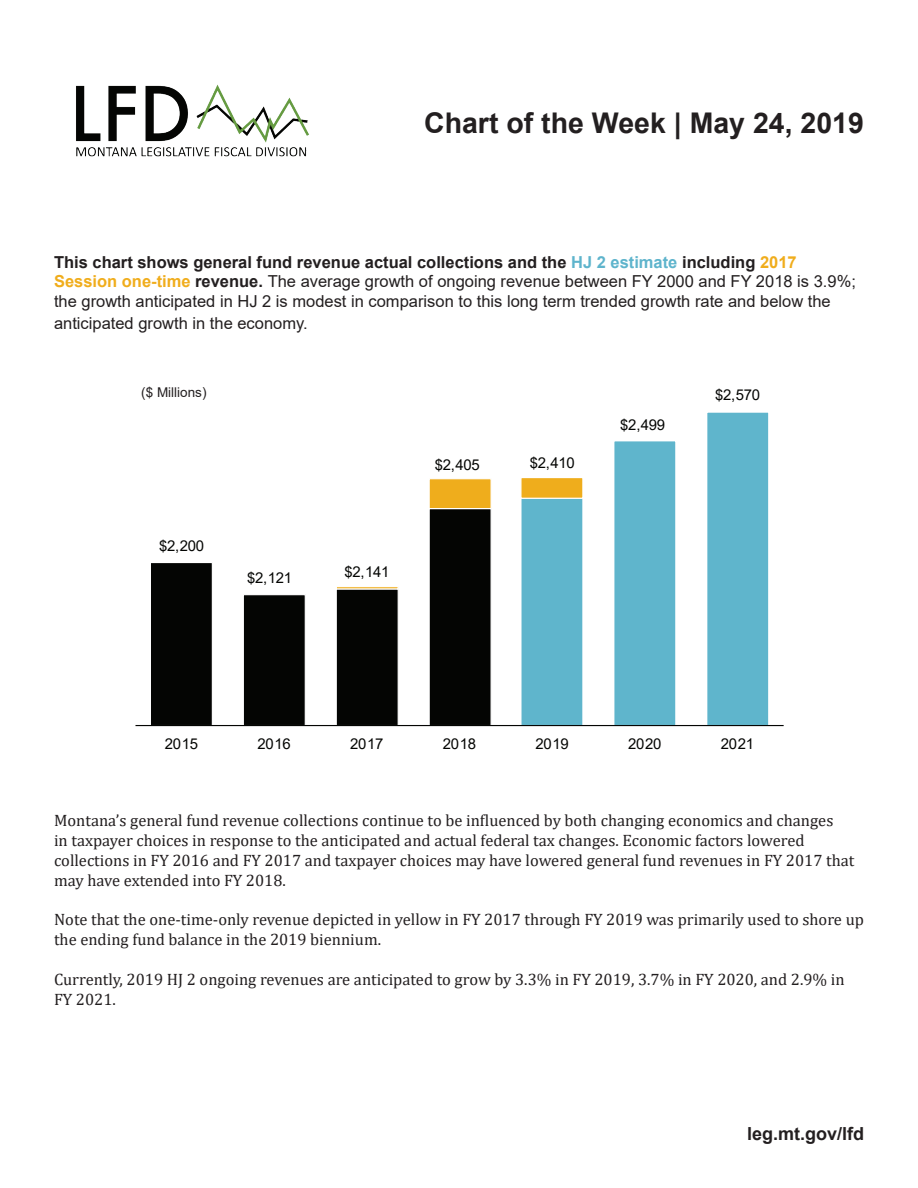
<style>
.page{position:relative;width:918px;height:1188px;background:#fff}
.page>*{position:absolute;margin:0;border:0;box-sizing:border-box;transform-origin:0 0}
.t1{font:700 28.5px "Arial";color:#231f20}
.t2{font:700 18px "Arial";color:#231f20}
.t3{font:16.5px/19.8px "Cambria";color:#231f20}
.t4{font:16.5px/19.8px "Arial";color:#231f20}
.t5{font:14.85px "Arial";letter-spacing:-.02em;color:#040503}
.t6{font:13.5px "Arial";color:#231f20}
.s1{font-weight:700}
.s2{font-weight:700;color:#5eb4cc}
.s3{font-weight:700;color:#f0ad1c}
</style>
<div class="page">
<img style="left:76px;top:84px;width:233px;height:73px">
<div style="left:521px;top:498px;width:62px;height:228px;background:#5fb5cc"></div>
<div style="left:520px;top:498px;width:63px;height:228px;border:1px solid #fff"></div>
<div style="left:614px;top:441px;width:62px;height:285px;background:#5fb5cc"></div>
<div style="left:613px;top:440px;width:63px;height:286px;border:1px solid #fff"></div>
<div style="left:707px;top:412px;width:62px;height:314px;background:#5fb5cc"></div>
<div style="left:706px;top:412px;width:63px;height:314px;border:1px solid #fff"></div>
<svg style="left:151px;top:563px;width:341px;height:162px;fill:#040503"></svg>
<svg style="left:335px;top:478px;width:248px;height:112px"></svg>
<hr style="left:136px;top:725px;width:648px;height:1px;background:#040503">
<h1 class="t1" style="left:424px;top:103px;width:441px">Chart of the Week | May 24, 2019</h1>
<p class="t4" style="left:54px;top:252px;width:803px"><span class="s1">This chart shows general fund revenue actual collections and the</span> <span class="s2">HJ 2 estimate</span> <span class="s1">including</span> <span class="s3">2017<br>Session one-time</span> <span class="s1">revenue.</span> The average growth of ongoing revenue between FY 2000 and FY 2018 is 3.9%; the growth anticipated in HJ 2 is modest in comparison to this long term trended growth rate and below the</p>
<p class="t4" style="left:54px;top:313px;width:255px">anticipated growth in the economy.</p>
<p class="t6" style="left:141px;top:383px;width:67px">($ Millions)</p>
<p class="t5" style="left:159px;top:536px;width:46px">$2,200</p>
<p class="t5" style="left:247px;top:568px;width:46px">$2,121</p>
<p class="t5" style="left:345px;top:562px;width:46px">$2,141</p>
<p class="t5" style="left:435px;top:455px;width:46px">$2,405</p>
<p class="t5" style="left:530px;top:453px;width:46px">$2,410</p>
<p class="t5" style="left:620px;top:414px;width:46px">$2,499</p>
<p class="t5" style="left:715px;top:385px;width:46px">$2,570</p>
<p class="t5" style="left:165px;top:733px;width:35px">2015</p>
<p class="t5" style="left:257px;top:733px;width:35px">2016</p>
<p class="t5" style="left:350px;top:733px;width:35px">2017</p>
<p class="t5" style="left:443px;top:733px;width:35px">2018</p>
<p class="t5" style="left:535px;top:733px;width:35px">2019</p>
<p class="t5" style="left:628px;top:733px;width:35px">2020</p>
<p class="t5" style="left:721px;top:733px;width:35px">2021</p>
<p class="t3" style="left:54px;top:811px;width:802px">Montana’s general fund revenue collections continue to be influenced by both changing economics and changes<br>in taxpayer choices in response to the anticipated and actual federal tax changes. Economic factors lowered collections in FY 2016 and FY 2017 and taxpayer choices may have lowered general fund revenues in FY 2017 that may have extended into FY 2018.</p>
<p class="t3" style="left:54px;top:910px;width:811px">Note that the one-time-only revenue depicted in yellow in FY 2017 through FY 2019 was primarily used to shore up the ending fund balance in the 2019 biennium.</p>
<p class="t3" style="left:54px;top:969px;width:792px">Currently, 2019 HJ 2 ongoing revenues are anticipated to grow by 3.3% in FY 2019, 3.7% in FY 2020, and 2.9% in<br>FY 2021.</p>
<p class="t2" style="left:747px;top:1121px;width:119px">leg.mt.gov/lfd</p>
</div>
